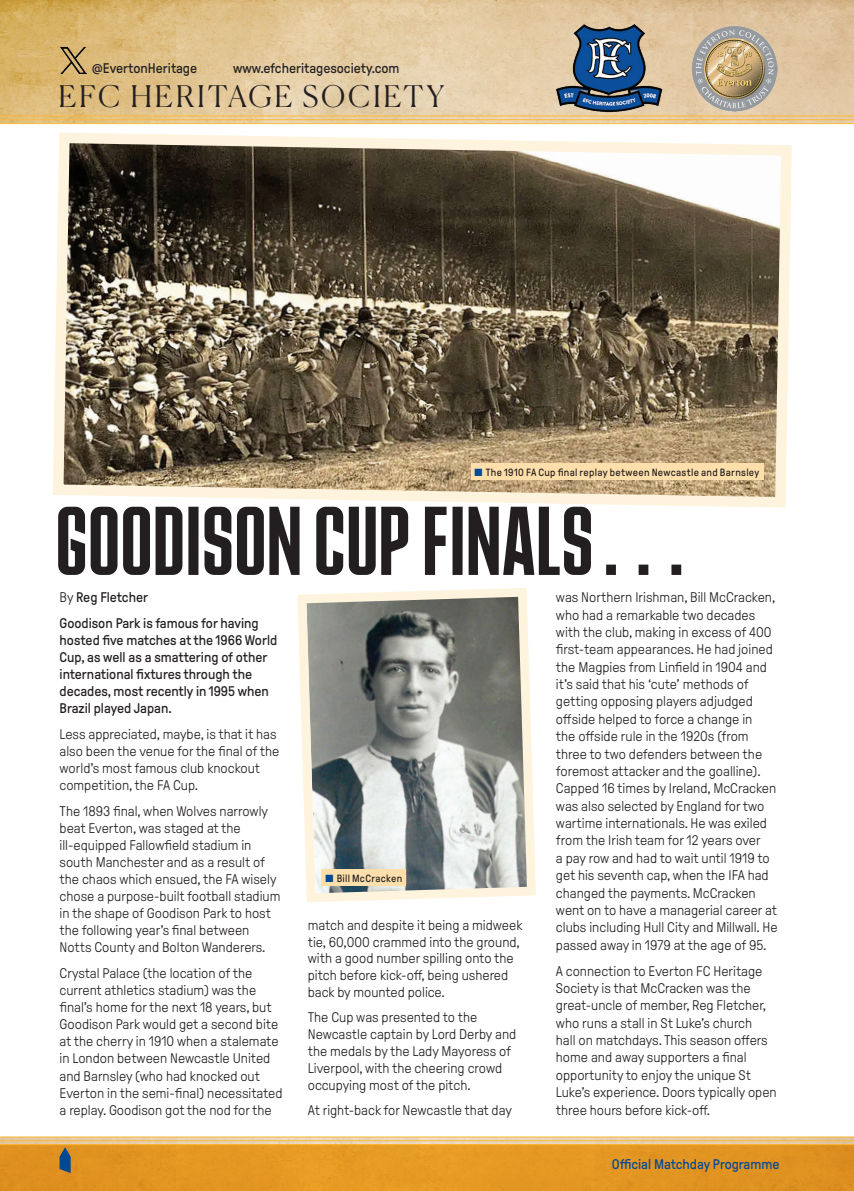
<style>
.page{position:relative;width:854px;height:1191px;background:#fff}
.page>*{position:absolute;margin:0;border:0;box-sizing:border-box;transform-origin:0 0}
.t1{font:97.48px "Rupert Display";letter-spacing:.025em;color:#231f20}
.t2{font:300 29.75px "Canela";letter-spacing:.09em;color:#231f20}
.t3{font:300 14px/17.3px "GT Pressura";color:#231f20}
.t4{font:14px/17.2px "GT Pressura";color:#231f20}
.t5{font:14px "GT Pressura";color:#024994}
.t6{font:10.5px "GT Pressura";letter-spacing:.025em;color:#231f20}
.s1{color:#024994}
.s2{font-weight:300}
</style>
<div class="page">
<img style="left:0;top:0;width:853px;height:1144px">
<div style="left:0;top:123px;width:853px;height:1013px;background:#fff"></div>
<svg style="left:53px;top:132px;width:739px;height:376px;background:#7e725f"></svg>
<svg style="left:297px;top:588px;width:239px;height:314px;background:#a5a7a2"></svg>
<div style="left:0;top:1144px;width:853px;height:47px;background:#e39622"></div>
<hr style="left:0;top:115px;width:853px;height:1px;background:#fdb931">
<hr style="left:0;top:119px;width:853px;height:1px;background:#fdb931">
<hr style="left:0;top:123px;width:853px;height:1px;background:#fdb931">
<hr style="left:0;top:1136px;width:853px;height:1px;background:#fdb931">
<hr style="left:0;top:1140px;width:853px;height:1px;background:#fdb931">
<hr style="left:0;top:1144px;width:853px;height:1px;background:#fdb931">
<svg style="left:60px;top:1147px;width:11px;height:26px"></svg>
<img style="left:691px;top:25px;width:86px;height:86px">
<img style="left:556px;top:24px;width:107px;height:89px">
<img style="left:61px;top:47px;width:25px;height:27px">
<div style="left:321px;top:869px;width:85px;height:17px;background:#fedfab"></div>
<div style="left:471px;top:463px;width:291px;height:17px;background:#fedfab"></div>
<p class="t4" style="left:92px;top:60px;width:107px">@EvertonHeritage</p>
<p class="t4" style="left:233px;top:60px;width:168px">www.efcheritagesociety.com</p>
<h2 class="t2" style="left:58px;top:72px;width:387px">EFC HERITAGE SOCIETY</h2>
<p class="t6" style="left:474px;top:466px;width:286px"><span class="s1">■</span> The 1910 FA Cup final replay between Newcastle and Barnsley</p>
<h1 class="t1" style="left:57px;top:489px;width:539px">GOODISON CUP FINALS…</h1>
<p class="t4" style="left:60px;top:585px;width:200px;line-height:25.6px"><span class="s2">By</span> Reg Fletcher<br>Goodison Park is famous for having</p>
<p class="t4" style="left:60px;top:631px;width:219px">hosted five matches at the 1966 World Cup, as well as a smattering of other international fixtures through the decades, most recently in 1995 when Brazil played Japan.</p>
<p class="t3" style="left:60px;top:725px;width:221px">Less appreciated, maybe, is that it has also been the venue for the final of the world’s most famous club knockout competition, the FA Cup.</p>
<p class="t3" style="left:60px;top:802px;width:222px">The 1893 final, when Wolves narrowly beat Everton, was staged at the ill-equipped Fallowfield stadium in south Manchester and as a result of the chaos which ensued, the FA wisely chose a purpose-built football stadium in the shape of Goodison Park to host the following year’s final between Notts County and Bolton Wanderers.</p>
<p class="t3" style="left:60px;top:964px;width:224px">Crystal Palace (the location of the current athletics stadium) was the final’s home for the next 18 years, but Goodison Park would get a second bite at the cherry in 1910 when a stalemate in London between Newcastle United and Barnsley (who had knocked out Everton in the semi-final) necessitated a replay. Goodison got the nod for the</p>
<p class="t3" style="left:555px;top:589px;width:223px">was Northern Irishman, Bill McCracken, who had a remarkable two decades with the club, making in excess of 400 first-team appearances. He had joined the Magpies from Linfield in 1904 and it’s said that his ‘cute’ methods of getting opposing players adjudged offside helped to force a change in<br>the offside rule in the 1920s (from three to two defenders between the foremost attacker and the goalline).<br>Capped 16 times by Ireland, McCracken was also selected by England for two wartime internationals. He was exiled from the Irish team for 12 years over<br>a pay row and had to wait until 1919 to get his seventh cap, when the IFA had changed the payments. McCracken went on to have a managerial career at clubs including Hull City and Millwall. He passed away in 1979 at the age of 95.</p>
<p class="t3" style="left:555px;top:962px;width:222px">A connection to Everton FC Heritage Society is that McCracken was the great-uncle of member, Reg Fletcher, who runs a stall in St Luke’s church<br>hall on matchdays. This season offers home and away supporters a final opportunity to enjoy the unique St Luke’s experience. Doors typically open three hours before kick-off.</p>
<p class="t6" style="left:325px;top:872px;width:78px"><span class="s1">■</span> Bill McCracken</p>
<p class="t3" style="left:307px;top:916px;width:216px;line-height:16.8px">match and despite it being a midweek tie, 60,000 crammed into the ground, with a good number spilling onto the pitch before kick-off, being ushered back by mounted police.</p>
<p class="t3" style="left:307px;top:1009px;width:210px;line-height:16.8px">The Cup was presented to the<br>Newcastle captain by Lord Derby and the medals by the Lady Mayoress of<br>Liverpool, with the cheering crowd occupying most of the pitch.</p>
<p class="t3" style="left:307px;top:1101px;width:205px">At right-back for Newcastle that day</p>
<p class="t5" style="left:611px;top:1156px;width:169px">Official Matchday Programme</p>
</div>
